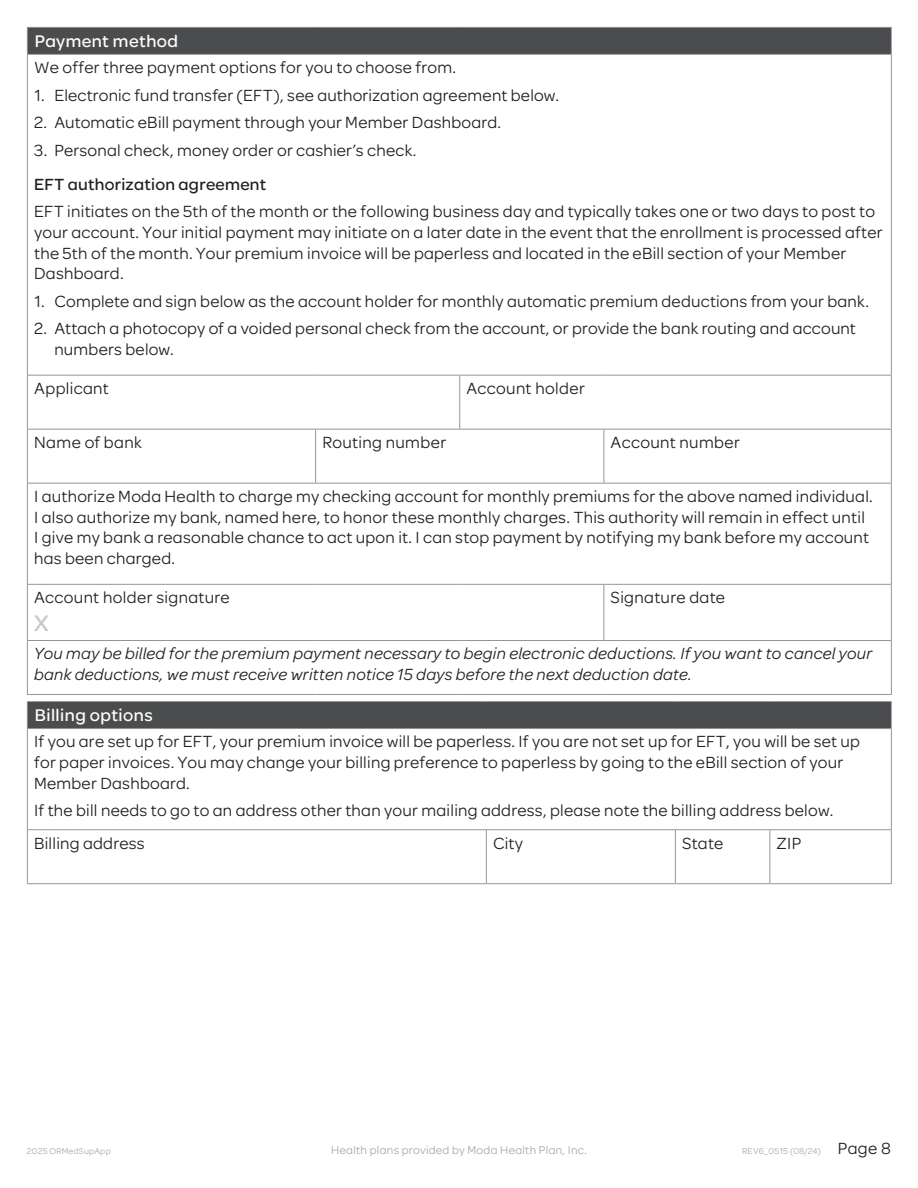
<style>
.page{position:relative;width:918px;height:1188px;background:#fff}
.page>*{position:absolute;margin:0;border:0;box-sizing:border-box;transform-origin:0 0}
.t1{font:500 24px "Omnes Moda";color:#c7c8ca}
.t2{font:500 18px "Omnes Moda";letter-spacing:.025em;color:#fff}
.t3{font:17.25px/20.7px "Omnes Moda";letter-spacing:.015em;color:#231f20}
.t4{font:italic 17.25px/20.7px "Omnes Moda";letter-spacing:.015em;color:#231f20}
.t5{font:500 17.25px "Omnes Moda";letter-spacing:.015em;color:#231f20}
.t6{font:12px "Omnes Moda";letter-spacing:.025em;color:#a8a9ad}
.t7{font:9px "Omnes Moda";letter-spacing:.025em;color:#a8a9ad}
.s1{font-size:17.25px;color:#231f20}
</style>
<div class="page">
<div style="left:27px;top:27px;width:864px;height:27px;background:#4b4c4d"></div>
<hr style="left:27px;top:55px;width:1px;height:320px;background:#939598">
<hr style="left:891px;top:55px;width:1px;height:320px;background:#939598">
<hr style="left:27px;top:376px;width:1px;height:53px;background:#939598">
<hr style="left:459px;top:376px;width:1px;height:53px;background:#939598">
<hr style="left:891px;top:376px;width:1px;height:53px;background:#939598">
<hr style="left:27px;top:430px;width:1px;height:53px;background:#939598">
<hr style="left:315px;top:430px;width:1px;height:53px;background:#939598">
<hr style="left:604px;top:430px;width:1px;height:53px;background:#939598">
<hr style="left:891px;top:430px;width:1px;height:53px;background:#939598">
<hr style="left:27px;top:484px;width:1px;height:100px;background:#939598">
<hr style="left:891px;top:484px;width:1px;height:100px;background:#939598">
<hr style="left:27px;top:585px;width:1px;height:55px;background:#939598">
<hr style="left:604px;top:585px;width:1px;height:55px;background:#939598">
<hr style="left:891px;top:585px;width:1px;height:55px;background:#939598">
<hr style="left:27px;top:641px;width:1px;height:53px;background:#939598">
<hr style="left:891px;top:641px;width:1px;height:53px;background:#939598">
<svg style="left:27px;top:28px;width:1px;height:26px"></svg>
<hr style="left:27px;top:27px;width:289px;height:1px;background:#939598">
<hr style="left:316px;top:27px;width:144px;height:1px;background:#939598">
<hr style="left:460px;top:27px;width:144px;height:1px;background:#939598">
<hr style="left:604px;top:27px;width:288px;height:1px;background:#939598">
<hr style="left:27px;top:54px;width:289px;height:1px;background:#939598">
<hr style="left:316px;top:54px;width:144px;height:1px;background:#939598">
<hr style="left:460px;top:54px;width:144px;height:1px;background:#939598">
<hr style="left:604px;top:54px;width:288px;height:1px;background:#939598">
<hr style="left:27px;top:375px;width:289px;height:1px;background:#939598">
<hr style="left:316px;top:375px;width:144px;height:1px;background:#939598">
<hr style="left:460px;top:375px;width:144px;height:1px;background:#939598">
<hr style="left:604px;top:375px;width:288px;height:1px;background:#939598">
<hr style="left:27px;top:429px;width:289px;height:1px;background:#939598">
<hr style="left:316px;top:429px;width:144px;height:1px;background:#939598">
<hr style="left:460px;top:429px;width:144px;height:1px;background:#939598">
<hr style="left:604px;top:429px;width:288px;height:1px;background:#939598">
<hr style="left:27px;top:483px;width:289px;height:1px;background:#939598">
<hr style="left:316px;top:483px;width:144px;height:1px;background:#939598">
<hr style="left:460px;top:483px;width:144px;height:1px;background:#939598">
<hr style="left:604px;top:483px;width:288px;height:1px;background:#939598">
<hr style="left:27px;top:584px;width:289px;height:1px;background:#939598">
<hr style="left:316px;top:584px;width:144px;height:1px;background:#939598">
<hr style="left:460px;top:584px;width:144px;height:1px;background:#939598">
<hr style="left:604px;top:584px;width:288px;height:1px;background:#939598">
<hr style="left:27px;top:640px;width:289px;height:1px;background:#939598">
<hr style="left:316px;top:640px;width:144px;height:1px;background:#939598">
<hr style="left:460px;top:640px;width:144px;height:1px;background:#939598">
<hr style="left:604px;top:640px;width:288px;height:1px;background:#939598">
<hr style="left:27px;top:694px;width:289px;height:1px;background:#939598">
<hr style="left:316px;top:694px;width:144px;height:1px;background:#939598">
<hr style="left:460px;top:694px;width:144px;height:1px;background:#939598">
<hr style="left:604px;top:694px;width:288px;height:1px;background:#939598">
<svg style="left:891px;top:28px;width:1px;height:26px"></svg>
<div style="left:27px;top:702px;width:864px;height:27px;background:#4b4c4d"></div>
<hr style="left:27px;top:729px;width:1px;height:100px;background:#939598">
<hr style="left:891px;top:729px;width:1px;height:100px;background:#939598">
<hr style="left:27px;top:830px;width:1px;height:53px;background:#939598">
<hr style="left:486px;top:830px;width:1px;height:53px;background:#939598">
<hr style="left:675px;top:830px;width:1px;height:53px;background:#939598">
<hr style="left:769px;top:830px;width:1px;height:53px;background:#939598">
<hr style="left:891px;top:830px;width:1px;height:53px;background:#939598">
<hr style="left:27px;top:829px;width:459px;height:1px;background:#939598">
<hr style="left:486px;top:829px;width:189px;height:1px;background:#939598">
<hr style="left:675px;top:829px;width:95px;height:1px;background:#939598">
<hr style="left:770px;top:829px;width:122px;height:1px;background:#939598">
<hr style="left:27px;top:883px;width:459px;height:1px;background:#939598">
<hr style="left:486px;top:883px;width:189px;height:1px;background:#939598">
<hr style="left:675px;top:883px;width:95px;height:1px;background:#939598">
<hr style="left:770px;top:883px;width:122px;height:1px;background:#939598">
<svg style="left:27px;top:702px;width:1px;height:26px"></svg>
<hr style="left:27px;top:701px;width:459px;height:1px;background:#939598">
<hr style="left:486px;top:701px;width:189px;height:1px;background:#939598">
<hr style="left:675px;top:701px;width:95px;height:1px;background:#939598">
<hr style="left:770px;top:701px;width:122px;height:1px;background:#939598">
<hr style="left:27px;top:728px;width:459px;height:1px;background:#939598">
<hr style="left:486px;top:728px;width:189px;height:1px;background:#939598">
<hr style="left:675px;top:728px;width:95px;height:1px;background:#939598">
<hr style="left:770px;top:728px;width:122px;height:1px;background:#939598">
<svg style="left:891px;top:702px;width:1px;height:26px"></svg>
<p class="t2" style="left:35px;top:29px;width:145px">Payment method</p>
<p class="t3" style="left:34px;top:56px;width:423px">We offer three payment options for you to choose from.</p>
<p class="t3" style="left:34px;top:84px;width:526px">1. Electronic fund transfer (EFT), see authorization agreement below.</p>
<p class="t3" style="left:34px;top:111px;width:469px">2. Automatic eBill payment through your Member Dashboard.</p>
<p class="t3" style="left:34px;top:138px;width:384px">3. Personal check, money order or cashier’s check.</p>
<p class="t5" style="left:34px;top:172px;width:234px">EFT authorization agreement</p>
<p class="t3" style="left:34px;top:200px;width:850px">EFT initiates on the 5th of the month or the following business day and typically takes one or two days to post to your account. Your initial payment may initiate on a later date in the event that the enrollment is processed after the 5th of the month. Your premium invoice will be paperless and located in the eBill section of your Member Dashboard.</p>
<p class="t3" style="left:34px;top:290px;width:836px">1. Complete and sign below as the account holder for monthly automatic premium deductions from your bank.</p>
<p class="t3" style="left:54px;top:317px;width:803px;text-indent:-20px">2. Attach a photocopy of a voided personal check from the account, or provide the bank routing and account numbers below.</p>
<p class="t3" style="left:34px;top:377px;width:76px">Applicant</p>
<p class="t3" style="left:466px;top:377px;width:120px">Account holder</p>
<p class="t3" style="left:34px;top:431px;width:109px">Name of bank</p>
<p class="t3" style="left:322px;top:431px;width:125px">Routing number</p>
<p class="t3" style="left:611px;top:431px;width:131px">Account number</p>
<p class="t3" style="left:34px;top:485px;width:840px">I authorize Moda Health to charge my checking account for monthly premiums for the above named individual.<br>I also authorize my bank, named here, to honor these monthly charges. This authority will remain in effect until I give my bank a reasonable chance to act upon it. I can stop payment by notifying my bank before my account has been charged.</p>
<p class="t3" style="left:34px;top:586px;width:197px">Account holder signature</p>
<h1 class="t1" style="left:34px;top:606px;width:16px">X</h1>
<p class="t3" style="left:611px;top:586px;width:116px">Signature date</p>
<p class="t4" style="left:34px;top:642px;width:840px">You may be billed for the premium payment necessary to begin electronic deductions. If you want to cancel your bank deductions, we must receive written notice 15 days before the next deduction date.</p>
<p class="t2" style="left:35px;top:703px;width:119px">Billing options</p>
<p class="t3" style="left:34px;top:730px;width:828px">If you are set up for EFT, your premium invoice will be paperless. If you are not set up for EFT, you will be set up for paper invoices. You may change your billing preference to paperless by going to the eBill section of your<br>Member Dashboard.</p>
<p class="t3" style="left:34px;top:793px;width:801px;line-height:32.4px">If the bill needs to go to an address other than your mailing address, please note the billing address below.<br>Billing address</p>
<p class="t3" style="left:493px;top:831px;width:31px">City</p>
<p class="t3" style="left:682px;top:831px;width:43px">State</p>
<p class="t3" style="left:777px;top:831px;width:26px">ZIP</p>
<p class="t7" style="left:27px;top:1145px;width:85px">2025 ORMedSupApp</p>
<p class="t6" style="left:331px;top:1142px;width:257px">Health plans provided by Moda Health Plan, Inc.</p>
<p class="t7" style="left:742px;top:1145px;width:150px">REV6_0515 (08/24) <span class="s1">Page 8</span></p>
</div>
